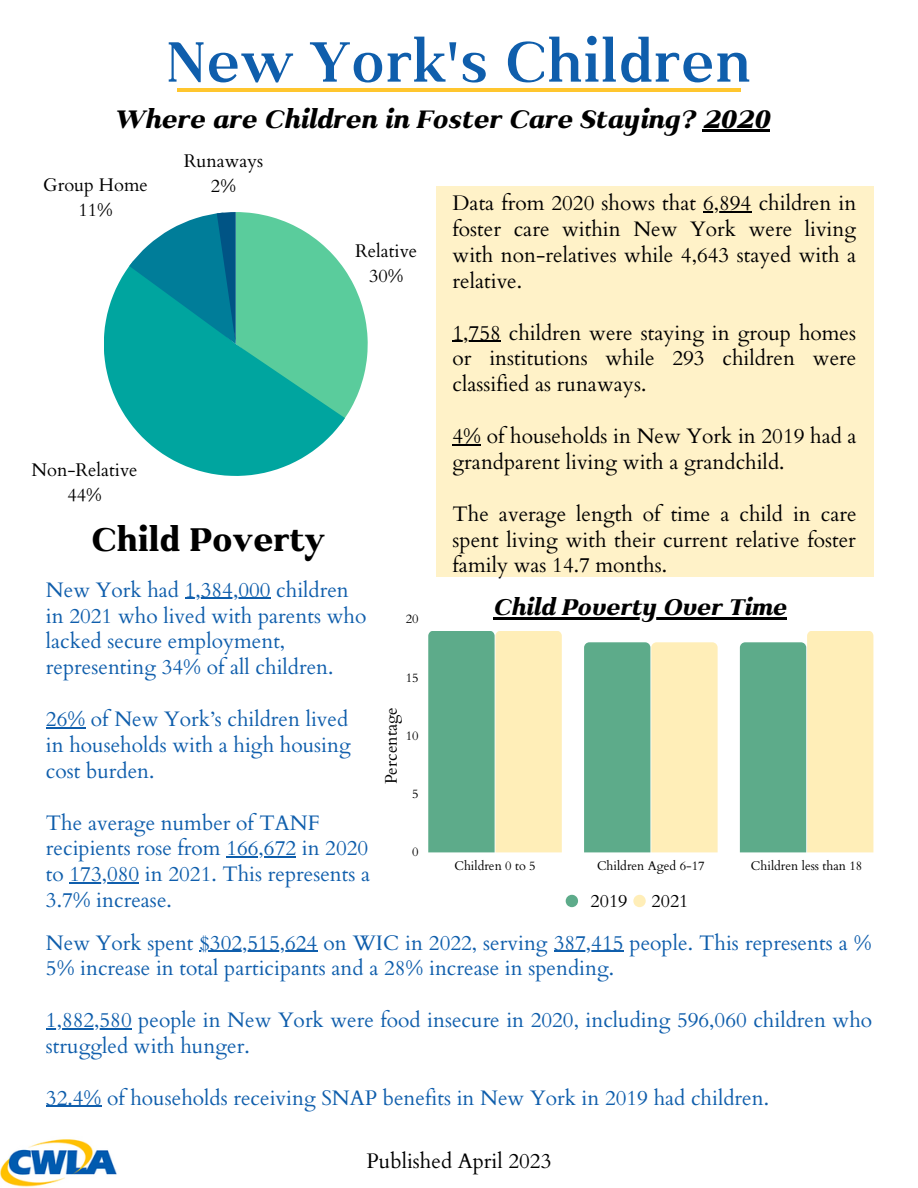
<style>
.page{position:relative;width:918px;height:1188px;background:#fff}
.page>*{position:absolute;margin:0;border:0;box-sizing:border-box;transform-origin:0 0}
.t1{font:600 67.5px "Kulachat Serif";color:#0f5eac}
.t2{font:800 39px "Kulachat Serif";color:#000}
.t3{font:italic 800 30px "Kulachat Serif";color:#000}
.t4{font:italic 800 27px "Kulachat Serif";color:#000}
.t5{font:21px/25.8px "Cardo";color:#0f5eac}
.t6{font:21px/25.8px "Cardo";color:#000;text-align:justify}
.t7{font:18.3px/25.5px "Cardo";color:#000;text-align:center}
.t8{font:18px "Cardo";color:#000}
.t9{font:16.65px "Cardo";color:#000}
.t10{font:12.6px "Cardo";color:#000}
</style>
<div class="page">
<svg style="left:428px;top:631px;width:134px;height:221px;background:#aecda1"></svg>
<svg style="left:584px;top:642px;width:134px;height:210px;background:#aecda2"></svg>
<svg style="left:740px;top:631px;width:133px;height:221px;background:#aecda3"></svg>
<svg style="left:104px;top:266px;width:238px;height:210px;fill:#00a59f"></svg>
<svg style="left:129px;top:212px;width:239px;height:211px;background:#41b7a8"></svg>
<div style="left:436px;top:186px;width:437px;height:390px;background:#fff2c8"></div>
<hr style="left:703px;top:211px;width:48px;height:1px;background:#000">
<hr style="left:453px;top:341px;width:48px;height:1px;background:#000">
<svg style="left:453px;top:444px;width:28px;height:1px"></svg>
<hr style="left:702px;top:130px;width:67px;height:2px;background:#000">
<hr style="left:185px;top:598px;width:86px;height:1px;background:#0f5eac">
<hr style="left:46px;top:727px;width:39px;height:1px;background:#0f5eac">
<hr style="left:226px;top:857px;width:70px;height:1px;background:#0f5eac">
<hr style="left:70px;top:882px;width:69px;height:2px;background:#0f5eac">
<svg style="left:566px;top:895px;width:12px;height:12px"></svg>
<svg style="left:633px;top:895px;width:13px;height:12px"></svg>
<hr style="left:177px;top:88px;width:564px;height:3px;background:#ffc62e">
<img style="left:0;top:1139px;width:117px;height:48px">
<hr style="left:199px;top:951px;width:118px;height:1px;background:#0f5eac">
<hr style="left:554px;top:951px;width:70px;height:1px;background:#0f5eac">
<hr style="left:46px;top:1028px;width:86px;height:1px;background:#0f5eac">
<hr style="left:46px;top:1106px;width:55px;height:1px;background:#0f5eac">
<hr style="left:493px;top:617px;width:293px;height:2px;background:#000">
<h1 class="t1" style="left:167px;top:19px;width:586px">New York's Children</h1>
<h3 class="t3" style="left:114px;top:100px;width:657px">Where are Children in Foster Care Staying? 2020</h3>
<p class="t7" style="left:43px;top:172px;width:106px">Group Home<br>11%</p>
<p class="t7" style="left:184px;top:148px;width:81px">Runaways<br>2%</p>
<p class="t7" style="left:32px;top:457px;width:108px">Non-Relative<br>44%</p>
<p class="t7" style="left:355px;top:238px;width:64px">Relative<br>30%</p>
<h2 class="t2" style="left:92px;top:514px;width:235px">Child Poverty</h2>
<p class="t5" style="left:46px;top:577px;width:322px">New York had 1,384,000 children in 2021 who lived with parents who lacked secure employment, representing 34% of all children.</p>
<p class="t5" style="left:46px;top:707px;width:306px">26% of New York’s children lived in households with a high housing cost burden.</p>
<p class="t5" style="left:46px;top:810px;width:326px">The average number of TANF recipients rose from 166,672 in 2020 to 173,080 in 2021. This represents a<br>3.7% increase.</p>
<p class="t10" style="left:406px;top:611px;width:14px">20</p>
<p class="t10" style="left:406px;top:669px;width:14px">15</p>
<p class="t9" style="left:380px;top:784px;width:79px;rotate:-90deg">Percentage</p>
<p class="t10" style="left:406px;top:727px;width:14px">10</p>
<p class="t10" style="left:412px;top:786px;width:8px">5</p>
<p class="t10" style="left:412px;top:844px;width:8px">0</p>
<p class="t6" style="left:453px;top:191px;width:405px">Data from 2020 shows that 6,894 children in foster care within New York were living with non-relatives while 4,643 stayed with a relative.</p>
<p class="t6" style="left:453px;top:320px;width:405px">1,758 children were staying in group homes or institutions while 293 children were classified as runaways.</p>
<p class="t6" style="left:453px;top:424px;width:406px">4% of households in New York in 2019 had a grandparent living with a grandchild.</p>
<p class="t6" style="left:453px;top:501px;width:406px">The average length of time a child in care spent living with their current relative foster family was 14.7 months.</p>
<p class="t4" style="left:493px;top:590px;width:295px">Child Poverty Over Time</p>
<p class="t10" style="left:454px;top:858px;width:83px">Children 0 to 5</p>
<p class="t10" style="left:597px;top:858px;width:109px">Children Aged 6-17</p>
<p class="t10" style="left:751px;top:858px;width:113px">Children less than 18</p>
<p class="t8" style="left:591px;top:889px;width:38px">2019</p>
<p class="t8" style="left:652px;top:889px;width:38px">2021</p>
<p class="t5" style="left:46px;top:930px;width:827px">New York spent $302,515,624 on WIC in 2022, serving 387,415 people. This represents a %<br>5% increase in total participants and a 28% increase in spending.</p>
<p class="t5" style="left:46px;top:1008px;width:828px">1,882,580 people in New York were food insecure in 2020, including 596,060 children who struggled with hunger.</p>
<p class="t5" style="left:46px;top:1085px;width:725px">32.4% of households receiving SNAP benefits in New York in 2019 had children.</p>
<p class="t6" style="left:367px;top:1149px;width:186px">Published April 2023</p>
</div>
